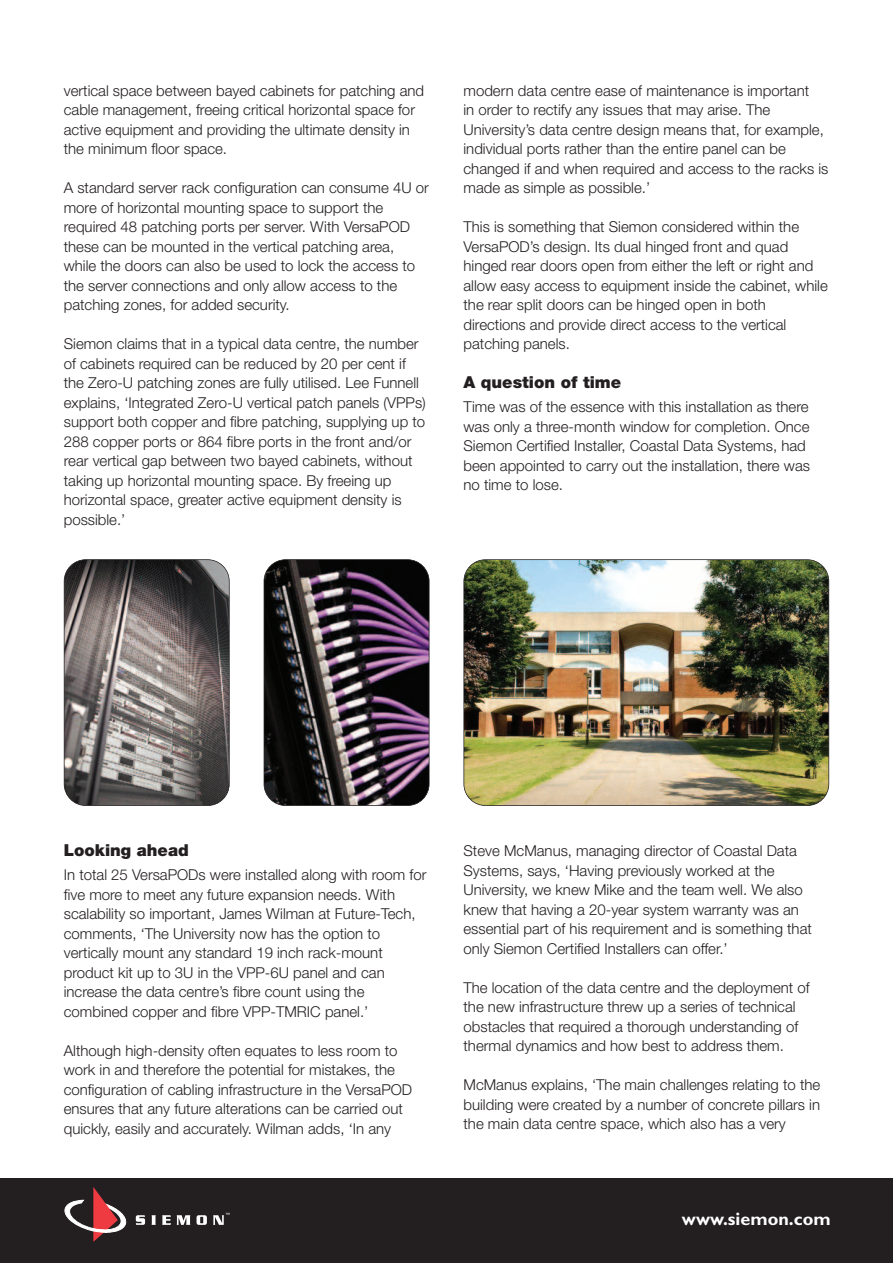
<style>
.page{position:relative;width:893px;height:1263px;background:#fff}
.page>*{position:absolute;margin:0;border:0;box-sizing:border-box;transform-origin:0 0}
.t1{font:700 18px "Gill Sans";color:#fff}
.t2{font:900 16.5px "Helvetica Neue LT Std";color:#231f20}
.t3{font:300 15px/19.5px "Helvetica Neue LT Std";color:#231f20}
</style>
<div class="page">
<div style="left:0;top:1178px;width:893px;height:85px;background:#231f20"></div>
<svg style="left:65px;top:1187px;width:62px;height:55px"></svg>
<svg style="left:136px;top:1215px;width:9px;height:10px"></svg>
<svg style="left:152px;top:1215px;width:4px;height:10px"></svg>
<svg style="left:162px;top:1215px;width:9px;height:10px"></svg>
<svg style="left:177px;top:1215px;width:13px;height:10px"></svg>
<svg style="left:197px;top:1215px;width:10px;height:10px"></svg>
<svg style="left:213px;top:1213px;width:17px;height:12px"></svg>
<img style="left:464px;top:560px;width:365px;height:245px;border-radius:22px">
<div style="left:463px;top:559px;width:366px;height:247px;border:2px solid #231f20;border-radius:22px"></div>
<img style="left:65px;top:560px;width:164px;height:245px;border-radius:22px">
<div style="left:64px;top:559px;width:166px;height:247px;border:2px solid #231f20;border-radius:22px"></div>
<img style="left:264px;top:560px;width:165px;height:245px;border-radius:22px">
<div style="left:264px;top:559px;width:165px;height:247px;border:2px solid #231f20;border-radius:22px"></div>
<p class="t3" style="left:64px;top:82px;width:362px">vertical space between bayed cabinets for patching and cable management, freeing critical horizontal space for active equipment and providing the ultimate density in the minimum floor space.</p>
<p class="t3" style="left:64px;top:180px;width:367px">A standard server rack configuration can consume 4U or more of horizontal mounting space to support the required 48 patching ports per server. With VersaPOD these can be mounted in the vertical patching area, while the doors can also be used to lock the access to the server connections and only allow access to the patching zones, for added security.</p>
<p class="t3" style="left:64px;top:336px;width:364px">Siemon claims that in a typical data centre, the number of cabinets required can be reduced by 20 per cent if the Zero-U patching zones are fully utilised. Lee Funnell explains, ‘Integrated Zero-U vertical patch panels (VPPs) support both copper and fibre patching, supplying up to 288 copper ports or 864 fibre ports in the front and/or rear vertical gap between two bayed cabinets, without taking up horizontal mounting space. By freeing up horizontal space, greater active equipment density is possible.’</p>
<p class="t3" style="left:463px;top:82px;width:366px">modern data centre ease of maintenance is important<br>in order to rectify any issues that may arise. The University’s data centre design means that, for example, individual ports rather than the entire panel can be changed if and when required and access to the racks is made as simple as possible.’</p>
<p class="t3" style="left:463px;top:219px;width:366px">This is something that Siemon considered within the VersaPOD’s design. Its dual hinged front and quad hinged rear doors open from either the left or right and allow easy access to equipment inside the cabinet, while the rear split doors can be hinged open in both directions and provide direct access to the vertical patching panels.</p>
<p class="t2" style="left:463px;top:376px;width:159px">A question of time</p>
<p class="t3" style="left:463px;top:398px;width:348px">Time was of the essence with this installation as there was only a three-month window for completion. Once Siemon Certified Installer, Coastal Data Systems, had been appointed to carry out the installation, there was no time to lose.</p>
<p class="t2" style="left:64px;top:844px;width:127px">Looking ahead</p>
<p class="t3" style="left:64px;top:866px;width:364px">In total 25 VersaPODs were installed along with room for five more to meet any future expansion needs. With scalability so important, James Wilman at Future-Tech, comments, ‘The University now has the option to vertically mount any standard 19 inch rack-mount product kit up to 3U in the VPP-6U panel and can increase the data centre’s fibre count using the combined copper and fibre VPP-TMRIC panel.’</p>
<p class="t3" style="left:64px;top:1042px;width:350px">Although high-density often equates to less room to work in and therefore the potential for mistakes, the configuration of cabling infrastructure in the VersaPOD ensures that any future alterations can be carried out quickly, easily and accurately. Wilman adds, ‘In any</p>
<p class="t3" style="left:463px;top:842px;width:350px">Steve McManus, managing director of Coastal Data Systems, says, ‘Having previously worked at the University, we knew Mike and the team well. We also knew that having a 20-year system warranty was an essential part of his requirement and is something that only Siemon Certified Installers can offer.’</p>
<p class="t3" style="left:463px;top:979px;width:348px">The location of the data centre and the deployment of the new infrastructure threw up a series of technical obstacles that required a thorough understanding of thermal dynamics and how best to address them.</p>
<p class="t3" style="left:463px;top:1076px;width:358px;text-align:justify">McManus explains, ‘The main challenges relating to the building were created by a number of concrete pillars in the main data centre space, which also has a very</p>
<p class="t1" style="left:682px;top:1212px;width:150px">www.siemon.com</p>
</div>
